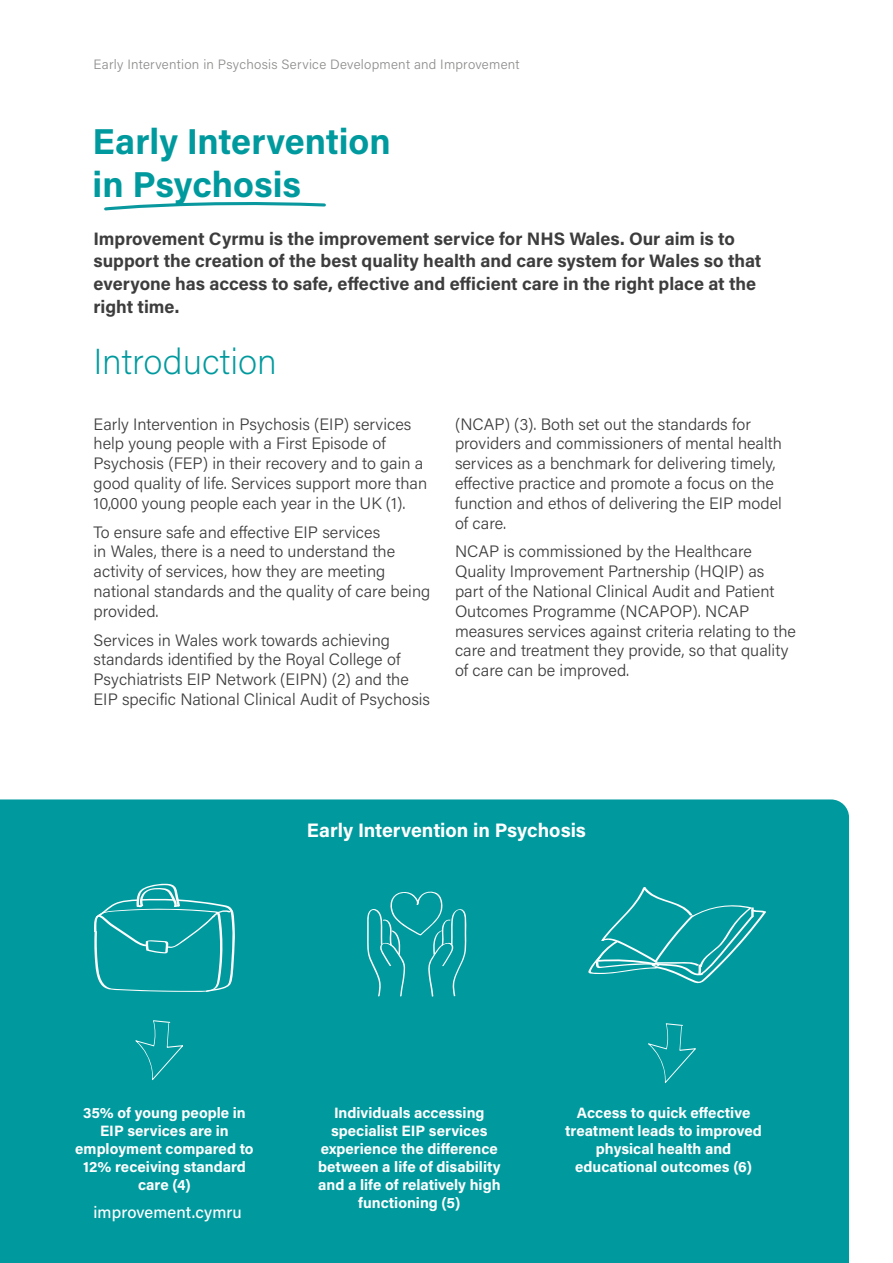
<style>
.page{position:relative;width:893px;height:1263px;background:#fff}
.page>*{position:absolute;margin:0;border:0;box-sizing:border-box;transform-origin:0 0}
.t1{font:700 36px/43.2px "Acumin Pro";color:#009a9e}
.t2{font:200 36px "Acumin Pro";color:#009a9e}
.t3{font:700 19.5px "Acumin Pro";color:#fff}
.t4{font:700 18px/22.5px "Acumin Pro";color:#3d3d3d}
.t5{font:300 16.5px/19.8px "Acumin Pro";color:#3d3d3d}
.t6{font:500 16.5px "Acumin Pro";letter-spacing:.005em;color:#fff}
.t7{font:700 15px/18px "Acumin Pro";color:#fff;text-align:center}
.t8{font:300 13.5px "Acumin Pro";letter-spacing:.02em;color:#8e8e8d}
</style>
<div class="page">
<div style="left:0;top:799px;width:849px;height:464px;background:#009a9e"></div>
<hr style="left:94px;top:1178px;width:705px;height:1px;background:#009a9e">
<svg style="left:104px;top:202px;width:222px;height:8px"></svg>
<div style="left:94px;top:881px;width:141px;height:202px;background:#009a9e"></div>
<svg style="left:135px;top:1020px;width:48px;height:60px"></svg>
<svg style="left:94px;top:884px;width:141px;height:108px"></svg>
<div style="left:558px;top:877px;width:233px;height:230px;background:#009a9e"></div>
<svg style="left:648px;top:1023px;width:48px;height:60px"></svg>
<svg style="left:588px;top:887px;width:178px;height:97px"></svg>
<div style="left:346px;top:877px;width:142px;height:210px;background:#009a9e"></div>
<svg style="left:367px;top:892px;width:99px;height:104px"></svg>
<p class="t8" style="left:94px;top:55px;width:428px">Early Intervention in Psychosis Service Development and Improvement</p>
<h1 class="t1" style="left:93px;top:118px;width:300px">Early Intervention in Psychosis</h1>
<p class="t4" style="left:94px;top:227px;width:669px">Improvement Cyrmu is the improvement service for NHS Wales. Our aim is to support the creation of the best quality health and care system for Wales so that everyone has access to safe, effective and efficient care in the right place at the right time.</p>
<h1 class="t2" style="left:94px;top:336px;width:185px">Introduction</h1>
<p class="t5" style="left:94px;top:413px;width:335px">Early Intervention in Psychosis (EIP) services help young people with a First Episode of Psychosis (FEP) in their recovery and to gain a good quality of life. Services support more than 10,000 young people each year in the UK (1).</p>
<p class="t5" style="left:94px;top:521px;width:338px">To ensure safe and effective EIP services<br>in Wales, there is a need to understand the activity of services, how they are meeting national standards and the quality of care being provided.</p>
<p class="t5" style="left:94px;top:629px;width:338px">Services in Wales work towards achieving standards identified by the Royal College of Psychiatrists EIP Network (EIPN) (2) and the EIP specific National Clinical Audit of Psychosis</p>
<p class="t5" style="left:455px;top:413px;width:329px">(NCAP) (3). Both set out the standards for providers and commissioners of mental health services as a benchmark for delivering timely, effective practice and promote a focus on the function and ethos of delivering the EIP model of care.</p>
<p class="t5" style="left:455px;top:541px;width:343px">NCAP is commissioned by the Healthcare Quality Improvement Partnership (HQIP) as part of the National Clinical Audit and Patient Outcomes Programme (NCAPOP). NCAP measures services against criteria relating to the care and treatment they provide, so that quality of care can be improved.</p>
<p class="t3" style="left:307px;top:817px;width:281px">Early Intervention in Psychosis</p>
<p class="t7" style="left:75px;top:1103px;width:180px">35% of young people in<br>EIP services are in employment compared to<br>12% receiving standard care (4)</p>
<p class="t7" style="left:318px;top:1103px;width:184px">Individuals accessing specialist EIP services experience the difference between a life of disability and a life of relatively high functioning (5)</p>
<p class="t7" style="left:565px;top:1103px;width:198px">Access to quick effective treatment leads to improved physical health and educational outcomes (6)</p>
<p class="t6" style="left:94px;top:1201px;width:150px">improvement.cymru</p>
</div>
